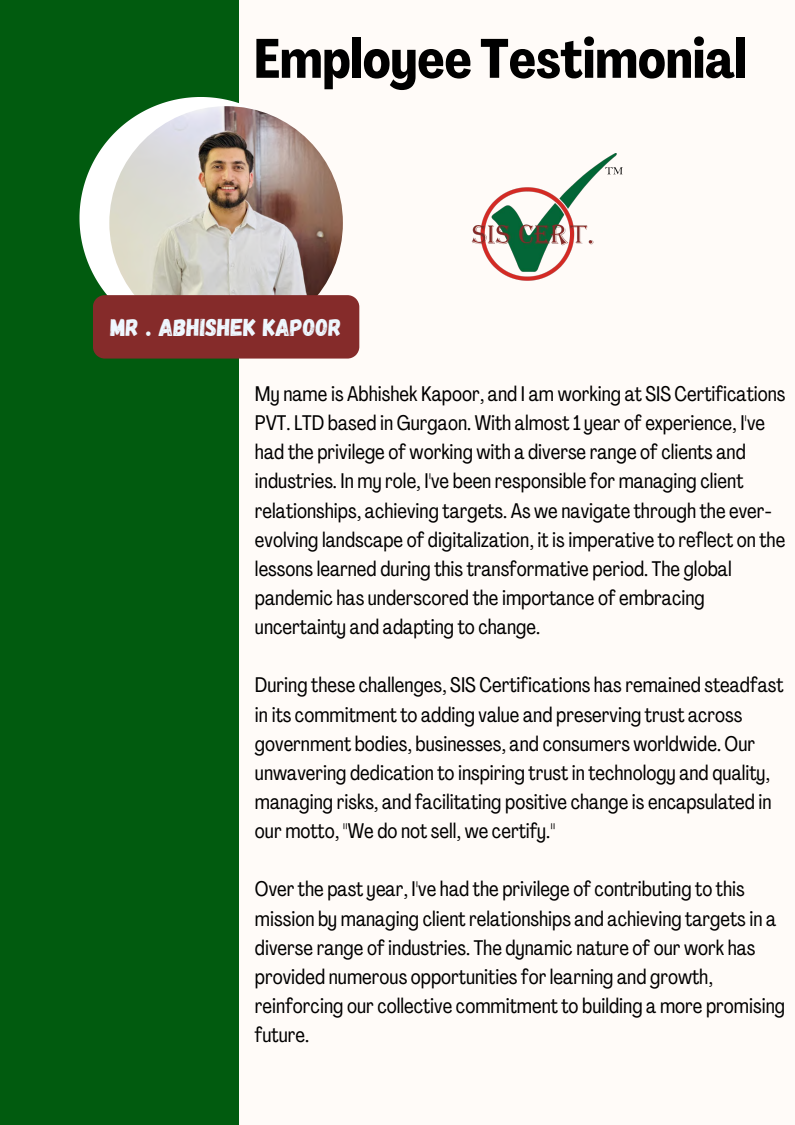
<style>
.page{position:relative;width:795px;height:1125px;background:#fff}
.page>*{position:absolute;margin:0;border:0;box-sizing:border-box;transform-origin:0 0}
.t1{font:700 54.6px "Agrandir Tight";color:#000}
.t2{font:24.3px "Gagalin";color:#eff8ff}
.t3{font:20.9px/29.1px "Agrandir Tight";color:#000}
</style>
<div class="page">
<div style="left:0;top:0;width:794px;height:1125px;background:#fffbf8"></div>
<div style="left:0;top:0;width:238px;height:1125px;background:#015b0f"></div>
<svg style="left:79px;top:97px;width:242px;height:198px;fill:#fff"></svg>
<img style="left:109px;top:106px;width:234px;height:234px;border-radius:50%">
<div style="left:93px;top:295px;width:266px;height:64px;background:#852b2a"></div>
<img style="left:471px;top:153px;width:151px;height:128px">
<h1 class="t1" style="left:254px;top:37px;width:494px">Employee Testimonial</h1>
<p class="t2" style="left:110px;top:312px;width:232px">MR . ABHISHEK KAPOOR</p>
<p class="t3" style="left:255px;top:381px;width:532px">My name is Abhishek Kapoor, and I am working at SIS Certifications PVT. LTD based in Gurgaon. With almost 1 year of experience, I've had the privilege of working with a diverse range of clients and industries. In my role, I've been responsible for managing client relationships, achieving targets. As we navigate through the ever&shy;evolving landscape of digitalization, it is imperative to reflect on the lessons learned during this transformative period. The global pandemic has underscored the importance of embracing uncertainty and adapting to change.</p>
<p class="t3" style="left:255px;top:673px;width:530px">During these challenges, SIS Certifications has remained steadfast in its commitment to adding value and preserving trust across government bodies, businesses, and consumers worldwide. Our unwavering dedication to inspiring trust in technology and quality, managing risks, and facilitating positive change is encapsulated in our motto, "We do not sell, we certify."</p>
<p class="t3" style="left:255px;top:877px;width:531px">Over the past year, I've had the privilege of contributing to this mission by managing client relationships and achieving targets in a diverse range of industries. The dynamic nature of our work has provided numerous opportunities for learning and growth, reinforcing our collective commitment to building a more promising future.</p>
</div>
